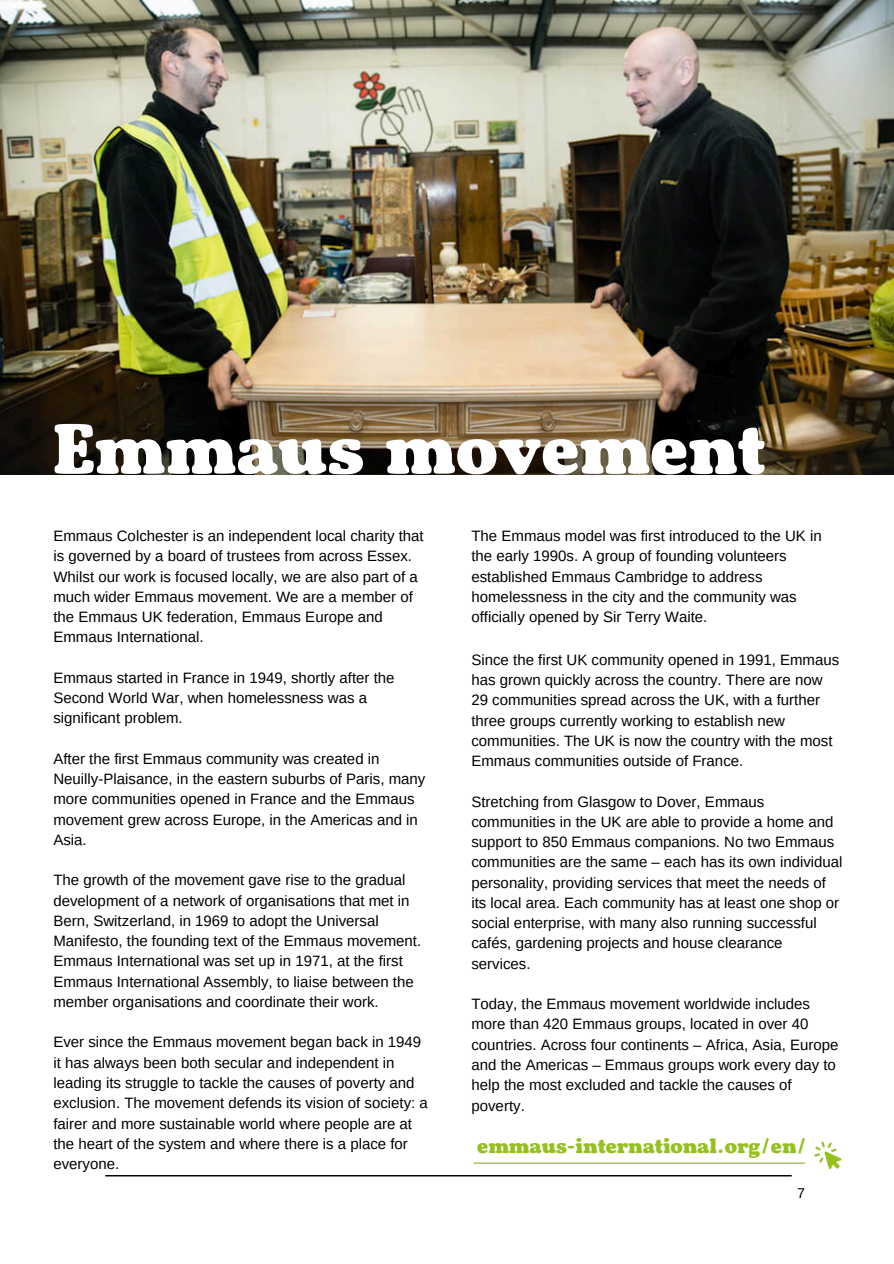
<style>
.page{position:relative;width:894px;height:1264px;background:#fff}
.page>*{position:absolute;margin:0;border:0;box-sizing:border-box;transform-origin:0 0}
.t1{font:72px "Emmaus Yeast";color:#fff}
.t2{font:21px "Emmaus Yeast";color:#95c11f}
.t3{font:15px/20.2px "Arimo";color:#000}
.t4{font:14.25px "Arimo";color:#000}
</style>
<div class="page">
<img style="left:105px;top:1175px;width:361px;height:1px">
<img style="left:466px;top:1141px;width:376px;height:35px">
<img style="left:0;top:0;width:893px;height:475px">
<p class="t1" style="left:53px;top:406px;width:713px">Emmaus movement</p>
<h1 class="t3" style="left:53px;top:525px;width:372px">Emmaus Colchester is an independent local charity that is governed by a board of trustees from across Essex.<br>Whilst our work is focused locally, we are also part of a much wider Emmaus movement. We are a member of the Emmaus UK federation, Emmaus Europe and Emmaus International.</h1>
<p class="t3" style="left:53px;top:667px;width:342px">Emmaus started in France in 1949, shortly after the<br>Second World War, when homelessness was a significant problem.</p>
<p class="t3" style="left:53px;top:748px;width:373px">After the first Emmaus community was created in Neuilly-Plaisance, in the eastern suburbs of Paris, many more communities opened in France and the Emmaus movement grew across Europe, in the Americas and in Asia.</p>
<p class="t3" style="left:53px;top:870px;width:369px">The growth of the movement gave rise to the gradual development of a network of organisations that met in Bern, Switzerland, in 1969 to adopt the Universal Manifesto, the founding text of the Emmaus movement.<br>Emmaus International was set up in 1971, at the first Emmaus International Assembly, to liaise between the member organisations and coordinate their work.</p>
<p class="t3" style="left:53px;top:1032px;width:376px">Ever since the Emmaus movement began back in 1949 it has always been both secular and independent in leading its struggle to tackle the causes of poverty and exclusion. The movement defends its vision of society: a fairer and more sustainable world where people are at the heart of the system and where there is a place for everyone.</p>
<p class="t3" style="left:471px;top:525px;width:352px">The Emmaus model was first introduced to the UK in the early 1990s. A group of founding volunteers established Emmaus Cambridge to address homelessness in the city and the community was officially opened by Sir Terry Waite.</p>
<p class="t3" style="left:471px;top:649px;width:369px">Since the first UK community opened in 1991, Emmaus has grown quickly across the country. There are now 29 communities spread across the UK, with a further three groups currently working to establish new communities. The UK is now the country with the most Emmaus communities outside of France.</p>
<p class="t3" style="left:471px;top:791px;width:372px">Stretching from Glasgow to Dover, Emmaus communities in the UK are able to provide a home and support to 850 Emmaus companions. No two Emmaus communities are the same – each has its own individual personality, providing services that meet the needs of its local area. Each community has at least one shop or social enterprise, with many also running successful cafés, gardening projects and house clearance services.</p>
<p class="t3" style="left:471px;top:993px;width:368px">Today, the Emmaus movement worldwide includes more than 420 Emmaus groups, located in over 40 countries. Across four continents – Africa, Asia, Europe and the Americas – Emmaus groups work every day to help the most excluded and tackle the causes of poverty.</p>
<p class="t2" style="left:477px;top:1132px;width:331px">emmaus-international.org/en/</p>
<p class="t4" style="left:796px;top:1185px;width:9px">7</p>
</div>
